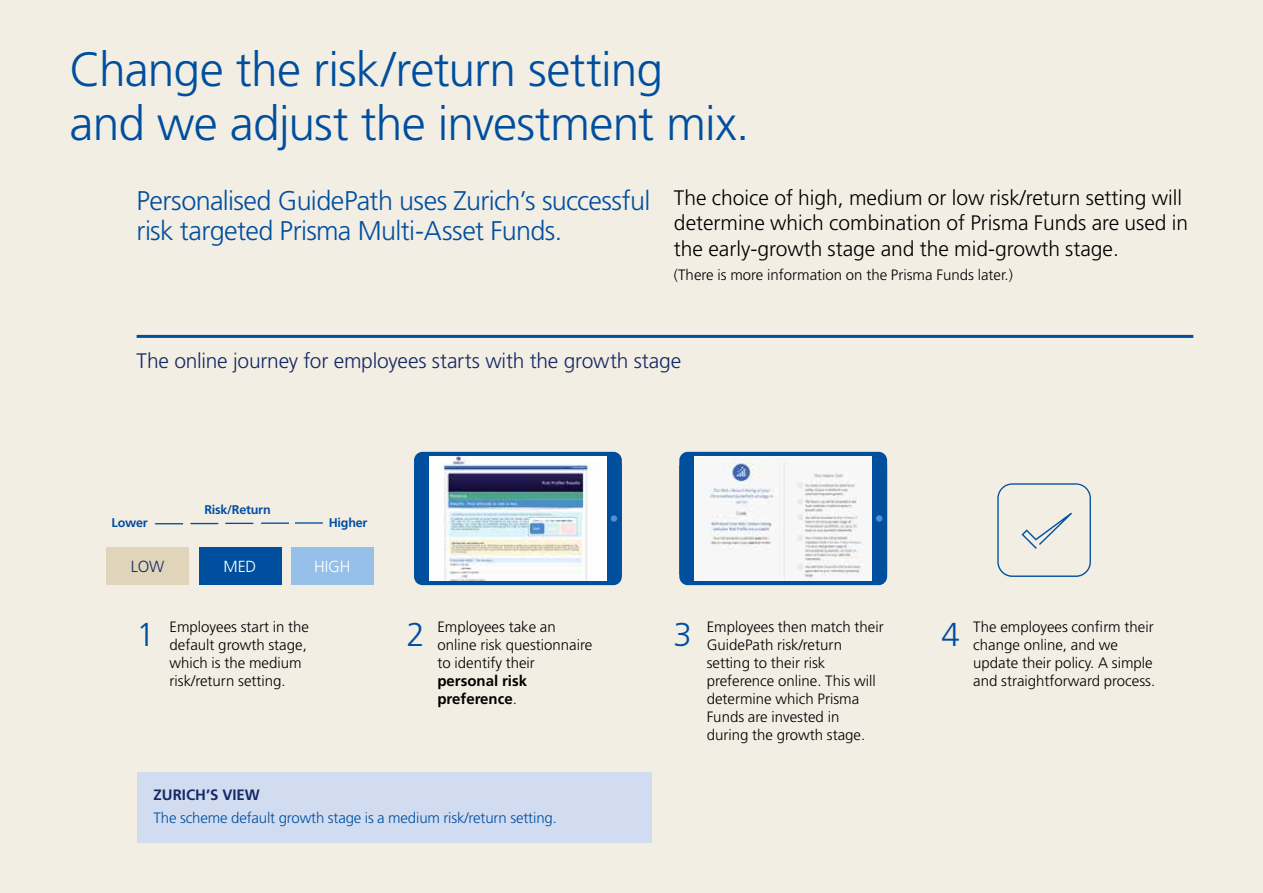
<style>
.page{position:relative;width:1263px;height:893px;background:#f3eee4}
.page>*{position:absolute;margin:0;border:0;box-sizing:border-box;transform-origin:0 0}
.t1{font:300 48px/54px "Frutiger";letter-spacing:-.02em;color:#004f9f}
.t2{font:300 33.15px "Frutiger";color:#004f9f}
.t3{font:300 27px/30px "Frutiger";letter-spacing:-.025em;color:#004f9f}
.t4{font:300 21px/25.2px "Frutiger";color:#000}
.t5{font:300 21px "Frutiger";letter-spacing:-.01em;color:#152964}
.t6{font:300 16.05px "Frutiger";letter-spacing:-.01em;color:#fff}
.t7{font:300 16.05px "Frutiger";color:#152964}
.t8{font:300 15px/18px "Frutiger";color:#000}
.t9{font:300 15px "Frutiger";letter-spacing:-.01em;color:#004f9f}
.t10{font:700 15px/18px "Frutiger";color:#000}
.t11{font:700 15px "Frutiger";color:#152964}
.t12{font:700 12.6px "Frutiger";letter-spacing:-.02em;color:#004f9f}
.s1{font-weight:300}
</style>
<div class="page">
<hr style="left:137px;top:335px;width:1056px;height:3px;background:#004f9f">
<div style="left:137px;top:772px;width:514px;height:70px;background:#d1dcf1"></div>
<svg style="left:997px;top:483px;width:94px;height:94px"></svg>
<div style="left:414px;top:452px;width:208px;height:133px;background:#004f9f"></div>
<div style="left:611px;top:515px;width:6px;height:7px;background:#4f8fcd;border-radius:50%"></div>
<img style="left:429px;top:456px;width:177px;height:125px">
<div style="left:679px;top:452px;width:208px;height:133px;background:#004f9f"></div>
<div style="left:876px;top:515px;width:6px;height:7px;background:#4f8fcd;border-radius:50%"></div>
<img style="left:694px;top:456px;width:177px;height:125px">
<div style="left:291px;top:548px;width:83px;height:37px;background:#96c0e8"></div>
<div style="left:106px;top:548px;width:83px;height:37px;background:#e0d5bb"></div>
<div style="left:199px;top:548px;width:82px;height:37px;background:#004f9f"></div>
<svg style="left:155px;top:523px;width:28px;height:1px"></svg>
<svg style="left:190px;top:523px;width:28px;height:1px"></svg>
<svg style="left:225px;top:523px;width:28px;height:1px"></svg>
<hr style="left:261px;top:522px;width:28px;height:2px;background:#004f9f">
<hr style="left:295px;top:522px;width:28px;height:2px;background:#004f9f">
<h1 class="t1" style="left:70px;top:44px;width:681px">Change the risk/return setting and we adjust the investment mix.</h1>
<h3 class="t3" style="left:137px;top:186px;width:515px">Personalised GuidePath uses Zurich’s successful risk targeted Prisma Multi-Asset Funds.</h3>
<h3 class="t4" style="left:674px;top:186px;width:516px">The choice of high, medium or low risk/return setting will determine which combination of Prisma Funds are used in the early-growth stage and the mid-growth stage.</h3>
<p class="t8" style="left:674px;top:266px;width:340px">(There is more information on the Prisma Funds later.)</p>
<h3 class="t5" style="left:137px;top:349px;width:546px">The online journey for employees starts with the growth stage</h3>
<p class="t12" style="left:204px;top:502px;width:68px">Risk/Return</p>
<p class="t12" style="left:112px;top:515px;width:38px">Lower</p>
<p class="t12" style="left:329px;top:515px;width:40px">Higher</p>
<p class="t7" style="left:131px;top:558px;width:35px">LOW</p>
<p class="t6" style="left:224px;top:558px;width:34px">MED</p>
<p class="t6" style="left:314px;top:558px;width:38px">HIGH</p>
<p class="t8" style="left:707px;top:618px;width:179px">Employees then match their<br>GuidePath risk/return setting to their risk preference online. This will determine which Prisma<br>Funds are invested in during the growth stage.</p>
<p class="t8" style="left:973px;top:618px;width:183px">The employees confirm their change online, and we update their policy. A simple and straightforward process.</p>
<p class="t8" style="left:170px;top:618px;width:141px">Employees start in the default growth stage, which is the medium risk/return setting.</p>
<p class="t8" style="left:437px;top:618px;width:156px">Employees take an online risk questionnaire to identify their</p>
<h2 class="t2" style="left:137px;top:616px;width:20px">1</h2>
<h2 class="t2" style="left:407px;top:616px;width:20px">2</h2>
<h2 class="t2" style="left:673px;top:616px;width:20px">3</h2>
<h2 class="t2" style="left:941px;top:616px;width:20px">4</h2>
<p class="t10" style="left:437px;top:672px;width:91px">personal risk preference<span class="s1">.</span></p>
<p class="t11" style="left:154px;top:786px;width:108px">ZURICH’S VIEW</p>
<p class="t9" style="left:154px;top:809px;width:405px">The scheme default growth stage is a medium risk/return setting.</p>
</div>
